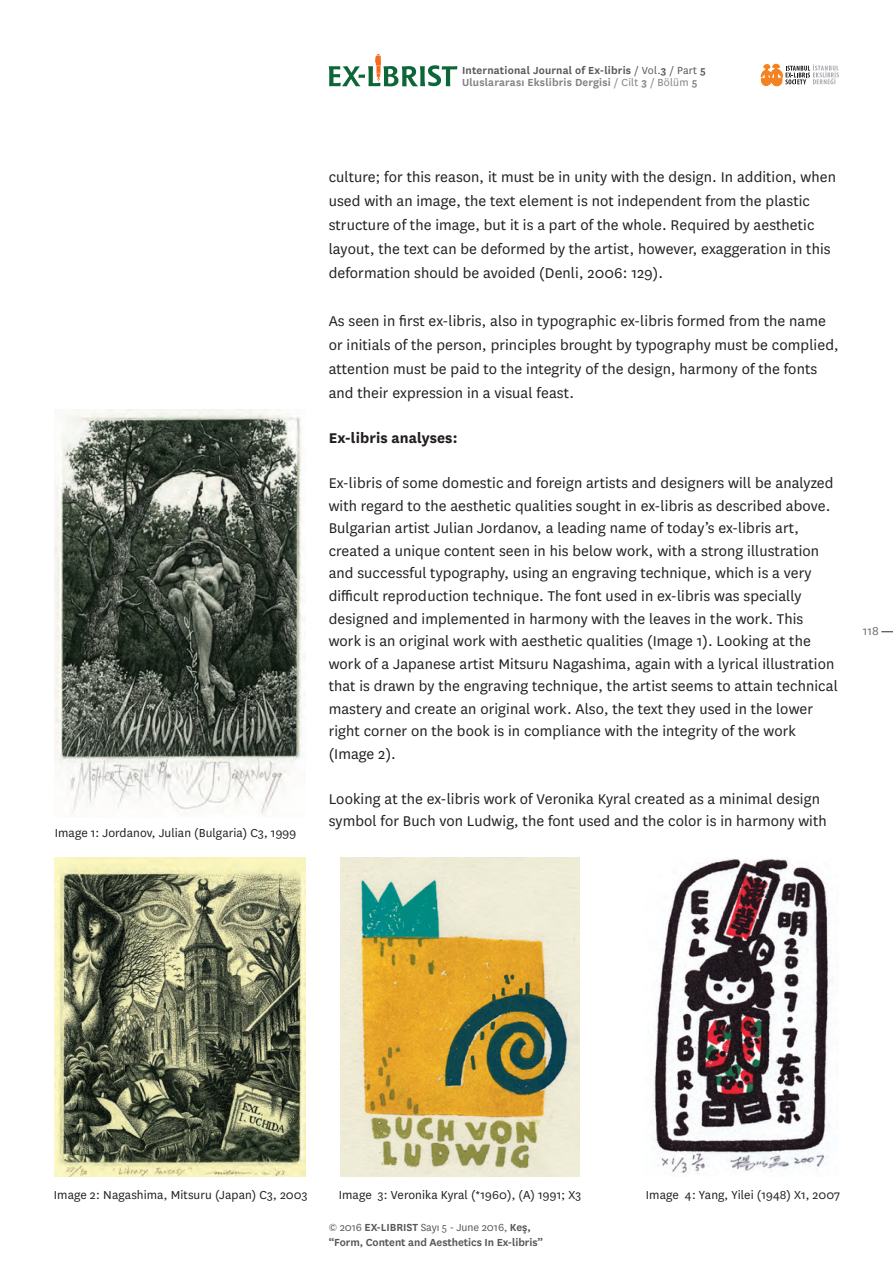
<style>
.page{position:relative;width:893px;height:1263px;background:#fff}
.page>*{position:absolute;margin:0;border:0;box-sizing:border-box;transform-origin:0 0}
.t1{font:16.5px/22.5px "National";letter-spacing:.005em;color:#231f20}
.t2{font:700 16.5px "National";letter-spacing:.005em;color:#231f20}
.t3{font:13.5px "National";letter-spacing:.005em;color:#231f20}
.t4{font:13.5px "National";color:#6c6d70}
.t5{font:600 12px/12px "National";letter-spacing:.015em;color:#57585a}
.t6{font:600 12px/14.4px "National";letter-spacing:-.005em;color:#57585a}
.s1{font-weight:400}
.s2{color:#808285}
.s3{font-weight:400;color:#808285}
</style>
<div class="page">
<svg style="left:761px;top:64px;width:78px;height:22px"></svg>
<svg style="left:329px;top:54px;width:128px;height:32px"></svg>
<img style="left:54px;top:409px;width:252px;height:406px">
<img style="left:54px;top:858px;width:252px;height:319px">
<img style="left:340px;top:858px;width:240px;height:319px">
<img style="left:653px;top:858px;width:180px;height:315px">
<p class="t3" style="left:55px;top:824px;width:243px">Image 1: Jordanov, Julian (Bulgaria) C3, 1999</p>
<p class="t5" style="left:462px;top:63px;width:245px">International Journal of Ex-libris <span class="s1">/ Vol.</span>3 <span class="s1">/ Part</span> 5<br><span class="s2">Uluslararası Ekslibris Dergisi</span> <span class="s3">/ Cilt</span> <span class="s2">3</span> <span class="s3">/ Bölüm</span> <span class="s2">5</span></p>
<p class="t1" style="left:329px;top:165px;width:509px;line-height:24px">culture; for this reason, it must be in unity with the design. In addition, when used with an image, the text element is not independent from the plastic structure of the image, but it is a part of the whole. Required by aesthetic layout, the text can be deformed by the artist, however, exaggeration in this deformation should be avoided (Denli, 2006: 129).</p>
<p class="t1" style="left:329px;top:309px;width:511px;line-height:24px">As seen in first ex-libris, also in typographic ex-libris formed from the name or initials of the person, principles brought by typography must be complied, attention must be paid to the integrity of the design, harmony of the fonts and their expression in a visual feast.</p>
<p class="t2" style="left:329px;top:427px;width:130px">Ex-libris analyses:</p>
<p class="t1" style="left:329px;top:471px;width:511px">Ex-libris of some domestic and foreign artists and designers will be analyzed with regard to the aesthetic qualities sought in ex-libris as described above.<br>Bulgarian artist Julian Jordanov, a leading name of today’s ex-libris art, created a unique content seen in his below work, with a strong illustration and successful typography, using an engraving technique, which is a very difficult reproduction technique. The font used in ex-libris was specially designed and implemented in harmony with the leaves in the work. This work is an original work with aesthetic qualities (Image 1). Looking at the work of a Japanese artist Mitsuru Nagashima, again with a lyrical illustration that is drawn by the engraving technique, the artist seems to attain technical mastery and create an original work. Also, the text they used in the lower right corner on the book is in compliance with the integrity of the work (Image 2).</p>
<p class="t1" style="left:329px;top:786px;width:500px">Looking at the ex-libris work of Veronika Kyral created as a minimal design symbol for Buch von Ludwig, the font used and the color is in harmony with</p>
<p class="t4" style="left:863px;top:622px;width:18px">118</p>
<p class="t3" style="left:54px;top:1186px;width:255px">Image 2: Nagashima, Mitsuru (Japan) C3, 2003</p>
<p class="t3" style="left:339px;top:1186px;width:244px">Image 3: Veronika Kyral (*1960), (A) 1991; X3</p>
<p class="t3" style="left:646px;top:1186px;width:196px">Image 4: Yang, Yilei (1948) X1, 2007</p>
<p class="t6" style="left:329px;top:1220px;width:216px"><span class="s1">© 2016</span> EX-LIBRIST <span class="s1">Sayı 5 - June 2016,</span> Keş, “Form, Content and Aesthetics In Ex-libris”</p>
</div>
